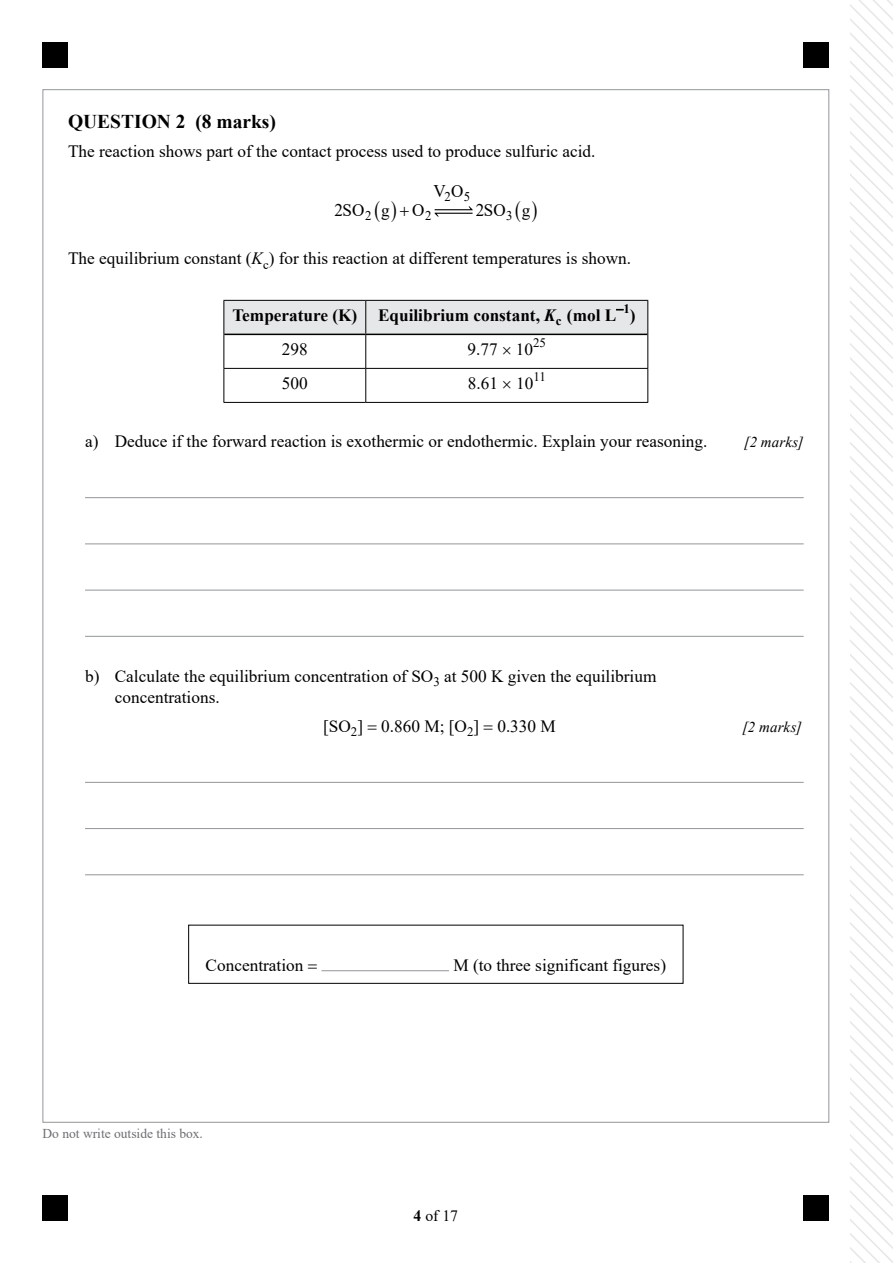
<style>
.page{position:relative;width:893px;height:1263px;background:#fff}
.page>*{position:absolute;margin:0;border:0;box-sizing:border-box;transform-origin:0 0}
.t1{font:700 19.5px "Times New Roman";color:#000}
.t2{font:17.7px "Times New Roman";letter-spacing:.005em;color:#000;scale:.96 1}
.t3{font:17.25px/20.7px "Times New Roman";color:#000}
.t4{font:700 17.25px/34px "Times New Roman";color:#000}
.t5{font:15.75px "Times New Roman";color:#000}
.t6{font:italic 15px "Times New Roman";letter-spacing:.01em;color:#000}
.t7{font:13.5px "Times New Roman";color:#6d6e71}
.t8{font:13.35px "Times New Roman";color:#000;scale:.96 1}
.t9{font:12.9px "Times New Roman";color:#000}
.s1{font-style:italic}
.s2{font-weight:400}
.s3{font-weight:700}
</style>
<div class="page">
<svg style="left:850px;top:0;width:43px;height:1263px"></svg>
<div style="left:43px;top:43px;width:25px;height:25px;background:#000"></div>
<div style="left:43px;top:1195px;width:25px;height:25px;background:#000"></div>
<div style="left:804px;top:43px;width:25px;height:25px;background:#000"></div>
<div style="left:804px;top:1195px;width:25px;height:25px;background:#000"></div>
<hr style="left:85px;top:497px;width:719px;height:1px;background:#939598">
<hr style="left:85px;top:543px;width:719px;height:1px;background:#939598">
<hr style="left:85px;top:590px;width:719px;height:1px;background:#939598">
<hr style="left:85px;top:636px;width:719px;height:1px;background:#939598">
<hr style="left:85px;top:782px;width:719px;height:1px;background:#939598">
<hr style="left:85px;top:828px;width:719px;height:1px;background:#939598">
<hr style="left:85px;top:874px;width:719px;height:1px;background:#939598">
<div style="left:188px;top:925px;width:495px;height:59px;border:1px solid #000"></div>
<svg style="left:435px;top:206px;width:38px;height:11px"></svg>
<hr style="left:365px;top:335px;width:1px;height:33px;background:#000">
<hr style="left:223px;top:368px;width:143px;height:1px;background:#000">
<hr style="left:366px;top:368px;width:282px;height:1px;background:#000">
<hr style="left:365px;top:369px;width:1px;height:33px;background:#000">
<hr style="left:223px;top:300px;width:143px;height:1px;background:#000">
<hr style="left:223px;top:301px;width:1px;height:33px;background:#000">
<hr style="left:223px;top:334px;width:1px;height:34px;background:#000">
<hr style="left:647px;top:334px;width:1px;height:34px;background:#000">
<hr style="left:223px;top:369px;width:1px;height:33px;background:#000">
<hr style="left:647px;top:369px;width:1px;height:33px;background:#000">
<hr style="left:223px;top:402px;width:143px;height:1px;background:#000">
<hr style="left:366px;top:402px;width:282px;height:1px;background:#000">
<hr style="left:224px;top:334px;width:142px;height:1px;background:#000">
<hr style="left:366px;top:334px;width:281px;height:1px;background:#000">
<hr style="left:321px;top:970px;width:128px;height:1px;background:#939598">
<div style="left:224px;top:300px;width:424px;height:34px;background:#e6e7e8"></div>
<p class="t1" style="left:68px;top:107px;width:210px">QUESTION 2 (8 marks)</p>
<p class="t3" style="left:68px;top:141px;width:529px">The reaction shows part of the contact process used to produce sulfuric acid.</p>
<p class="t8" style="left:422px;top:187px;width:52px">2 2 5</p>
<p class="t2" style="left:329px;top:197px;width:59px">2SO g</p>
<p class="t2" style="left:407px;top:197px;width:130px">O VO 2SO g</p>
<p class="t2" style="left:335px;top:197px;width:59px">2SO g</p>
<p class="t2" style="left:412px;top:197px;width:130px">O VO 2SO g</p>
<p class="t8" style="left:360px;top:207px;width:14px">22</p>
<p class="t8" style="left:506px;top:207px;width:14px">33</p>
<p class="t3" style="left:68px;top:247px;width:565px">The equilibrium constant (<span class="s1">K</span><sub>c</sub>) for this reaction at different temperatures is shown.</p>
<p class="t4" style="left:282px;top:297px;width:355px;text-indent:-50px">Temperature (K) Equilibrium constant, <span class="s1">K</span><sub>c</sub> (mol L <sup>1</sup>)<br><span class="s2">298</span></p>
<p class="t9" style="left:533px;top:334px;width:14px">25</p>
<p class="t3" style="left:468px;top:338px;width:32px">9.77</p>
<p class="t3" style="left:282px;top:372px;width:27px">500</p>
<p class="t3" style="left:468px;top:372px;width:32px">8.61</p>
<p class="t9" style="left:533px;top:368px;width:14px">11</p>
<p class="t3" style="left:85px;top:431px;width:624px">a) Deduce if the forward reaction is exothermic or endothermic. Explain your reasoning.</p>
<p class="t6" style="left:744px;top:432px;width:61px">[2 marks]</p>
<p class="t3" style="left:115px;top:665px;width:543px;text-indent:-30px">b) Calculate the equilibrium concentration of SO<sub>3</sub> at 500 K given the equilibrium concentrations.</p>
<p class="t3" style="left:323px;top:715px;width:234px">[SO<sub>2</sub>] 0.860 M; [O<sub>2</sub>] 0.330 M</p>
<p class="t6" style="left:742px;top:717px;width:61px">[2 marks]</p>
<p class="t3" style="left:206px;top:954px;width:99px">Concentration</p>
<p class="t3" style="left:453px;top:954px;width:214px">M (to three significant figures)</p>
<p class="t7" style="left:43px;top:1124px;width:162px">Do not write outside this box.</p>
<p class="t5" style="left:414px;top:1204px;width:46px"><span class="s3">4</span> of 17</p>
</div>
